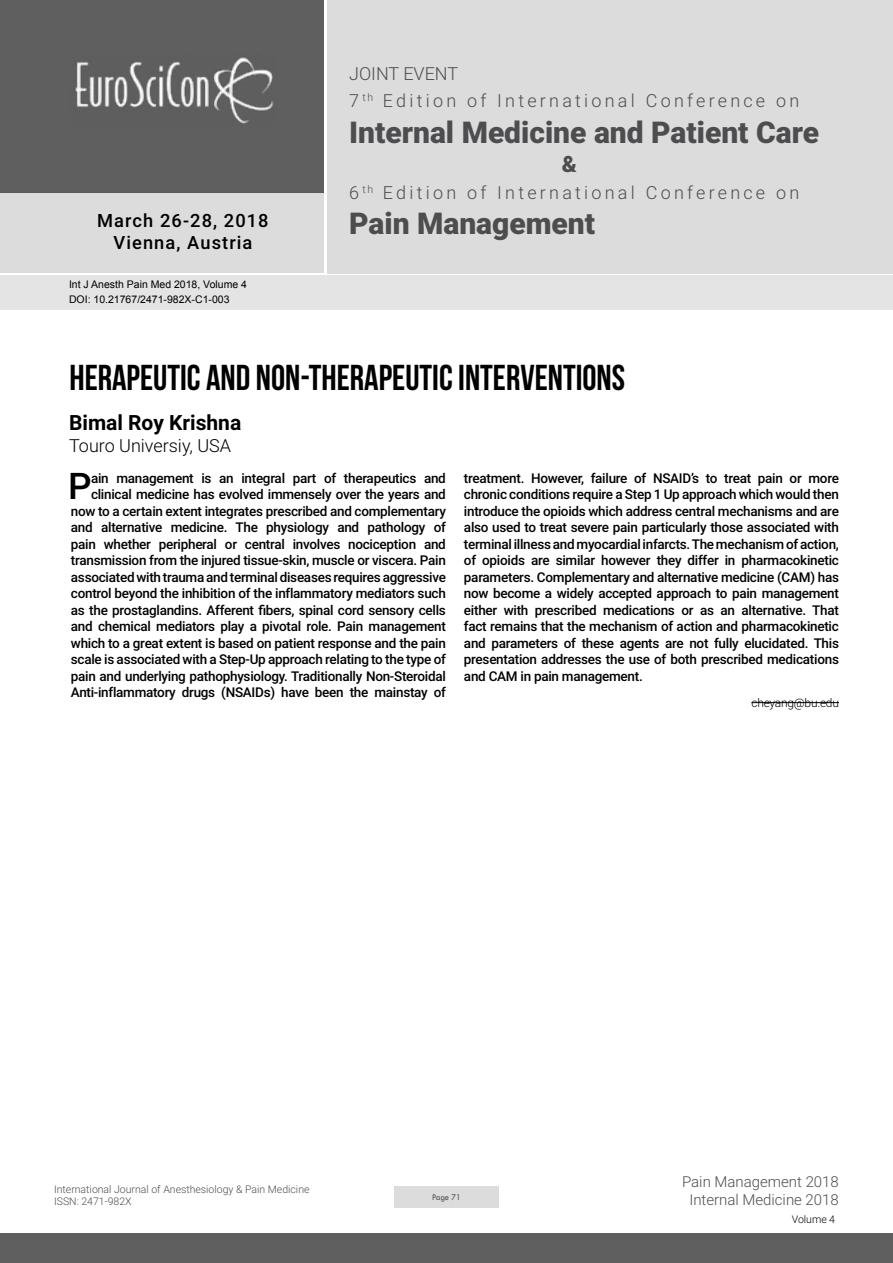
<style>
.page{position:relative;width:893px;height:1263px;background:#fff}
.page>*{position:absolute;margin:0;border:0;box-sizing:border-box;transform-origin:0 0}
.t1{font:500 36.75px "Roboto";color:#000}
.t2{font:36px "Bebas Neue";color:#000}
.t3{font:900 30px "Roboto";color:#4d4d4f}
.t4{font:900 22.5px "Roboto";color:#4d4d4f}
.t5{font:700 21px "Roboto";color:#000}
.t6{font:500 18.3px/21.9px "Roboto";letter-spacing:.06em;color:#000;text-align:center}
.t7{font:300 18px/27.5px "Roboto";letter-spacing:.18em;color:#4d4d4f}
.t8{font:300 18px "Roboto";color:#000}
.t9{font:300 15px/18px "Roboto";color:#4d4d4f;text-align:center}
.t10{font:500 13.5px/16.5px "Roboto";letter-spacing:-.02em;color:#000;text-align:right}
.t11{font:300 12px "Roboto";letter-spacing:-.02em;color:#000}
.t12{font:300 10.5px/12.6px "Roboto";color:#4d4d4f}
.t13{font:10.5px/14.4px "Arial";color:#000}
.t14{font:300 10.5px "Roboto";color:#000}
.t15{font:9px "Tw Cen";letter-spacing:-.02em;color:#4d4d4f;scale:.95 1}
</style>
<div class="page">
<div style="left:0;top:0;width:323px;height:193px;background:#5f5f60"></div>
<div style="left:1px;top:193px;width:323px;height:80px;background:#dcdcdc"></div>
<div style="left:327px;top:0;width:566px;height:273px;background:#dcdcdc"></div>
<img style="left:75px;top:57px;width:199px;height:67px">
<div style="left:0;top:1233px;width:893px;height:30px;background:#5f5f60"></div>
<div style="left:1px;top:275px;width:892px;height:35px;background:#e4e4e4"></div>
<div style="left:394px;top:1186px;width:105px;height:22px;background:#dcdcdc"></div>
<hr style="left:751px;top:702px;width:88px;height:1px;background:#000">
<h3 class="t6" style="left:97px;top:209px;width:173px">March 26-28, 2018<br>Vienna, Austria</h3>
<p class="t13" style="left:69px;top:278px;width:180px">Int J Anesth Pain Med 2018, Volume 4<br>DOI: 10.21767/2471-982X-C1-003</p>
<h3 class="t7" style="left:349px;top:59px;width:452px">JOINT EVENT<br>7 <sup>th</sup> Edition of International Conference on</h3>
<h3 class="t3" style="left:349px;top:111px;width:471px">Internal Medicine and Patient Care</h3>
<h3 class="t4" style="left:562px;top:149px;width:17px">&amp;</h3>
<h3 class="t7" style="left:349px;top:178px;width:452px">6 <sup>th</sup> Edition of International Conference on</h3>
<h3 class="t3" style="left:349px;top:202px;width:247px">Pain Management</h3>
<h2 class="t2" style="left:69px;top:358px;width:557px">HERAPEUTIC AND NON-THERAPEUTIC INTERVENTIONS</h2>
<h3 class="t5" style="left:69px;top:408px;width:174px">Bimal Roy Krishna</h3>
<h3 class="t8" style="left:69px;top:433px;width:164px">Touro Universiy, USA</h3>
<p class="t10" style="left:71px;top:469px;width:376px">ain management is an integral part of therapeutics and clinical medicine has evolved immensely over the years and now to a certain extent integrates prescribed and complementary and alternative medicine. The physiology and pathology of pain whether peripheral or central involves nociception and transmission from the injured tissue-skin, muscle or viscera. Pain associated with trauma and terminal diseases requires aggressive control beyond the inhibition of the inflammatory mediators such as the prostaglandins. Afferent fibers, spinal cord sensory cells and chemical mediators play a pivotal role. Pain management which to a great extent is based on patient response and the pain scale is associated with a Step-Up approach relating to the type of pain and underlying pathophysiology. Traditionally Non-Steroidal Anti-inflammatory drugs (NSAIDs) have been the mainstay of</p>
<p class="t10" style="left:464px;top:469px;width:376px;text-align:justify">treatment. However, failure of NSAID’s to treat pain or more chronic conditions require a Step 1 Up approach which would then introduce the opioids which address central mechanisms and are also used to treat severe pain particularly those associated with terminal illness and myocardial infarcts. The mechanism of action, of opioids are similar however they differ in pharmacokinetic parameters. Complementary and alternative medicine (CAM) has now become a widely accepted approach to pain management either with prescribed medications or as an alternative. That fact remains that the mechanism of action and pharmacokinetic and parameters of these agents are not fully elucidated. This presentation addresses the use of both prescribed medications and CAM in pain management.</p>
<p class="t11" style="left:751px;top:694px;width:89px">cheyang@bu.edu</p>
<h1 class="t1" style="left:68px;top:461px;width:25px">P</h1>
<p class="t12" style="left:54px;top:1182px;width:257px">International Journal of Anesthesiology &amp; Pain Medicine<br>ISSN: 2471-982X</p>
<p class="t15" style="left:432px;top:1192px;width:32px">Page 71</p>
<p class="t9" style="left:682px;top:1172px;width:158px">Pain Management 2018<br>Internal Medicine 2018</p>
<p class="t14" style="left:792px;top:1212px;width:45px">Volume 4</p>
</div>
